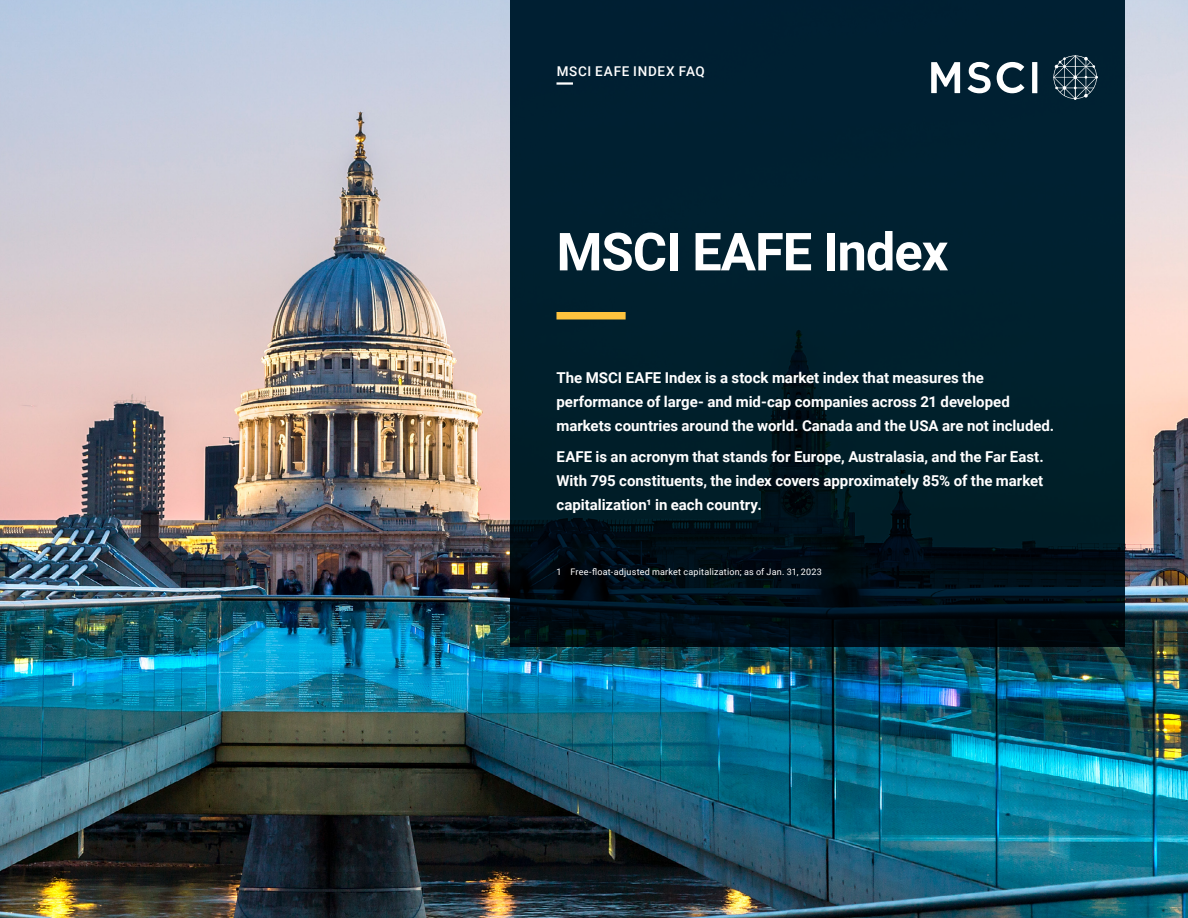
<style>
.page{position:relative;width:1188px;height:918px;background:#fff}
.page>*{position:absolute;margin:0;border:0;box-sizing:border-box;transform-origin:0 0}
.t1{font:700 52.5px "Roboto";letter-spacing:-.02em;color:#fff}
.t2{font:700 15px/24px "Roboto";color:#fff}
.t3{font:500 13.5px "Roboto";letter-spacing:.05em;color:#fff}
.t4{font:9px "Roboto";letter-spacing:.025em;color:#fff}
</style>
<div class="page">
<img style="left:0;top:0;width:1188px;height:918px">
<svg style="left:510px;top:0;width:615px;height:647px;background:#001c29"></svg>
<div style="left:556px;top:312px;width:70px;height:7px;background:#fec33e"></div>
<svg style="left:931px;top:62px;width:29px;height:31px"></svg>
<div style="left:1032px;top:62px;width:5px;height:31px;background:#fff"></div>
<svg style="left:997px;top:62px;width:27px;height:31px"></svg>
<svg style="left:968px;top:62px;width:23px;height:31px"></svg>
<svg style="left:1053px;top:55px;width:45px;height:45px;background:#334d5b"></svg>
<hr style="left:556px;top:82px;width:17px;height:3px;background:#fff">
<p class="t3" style="left:557px;top:61px;width:150px">MSCI EAFE INDEX FAQ</p>
<h1 class="t1" style="left:556px;top:215px;width:393px">MSCI EAFE Index</h1>
<p class="t2" style="left:556px;top:365px;width:499px">The MSCI EAFE Index is a stock market index that measures the performance of large- and mid-cap companies across 21 developed markets countries around the world. Canada and the USA are not included.</p>
<p class="t2" style="left:556px;top:444px;width:489px;text-align:justify">EAFE is an acronym that stands for Europe, Australasia, and the Far East.<br>With 795 constituents, the index covers approximately 85% of the market capitalization¹ in each country.</p>
<p class="t4" style="left:556px;top:565px;width:267px">1 Free-float-adjusted market capitalization; as of Jan. 31, 2023</p>
</div>
